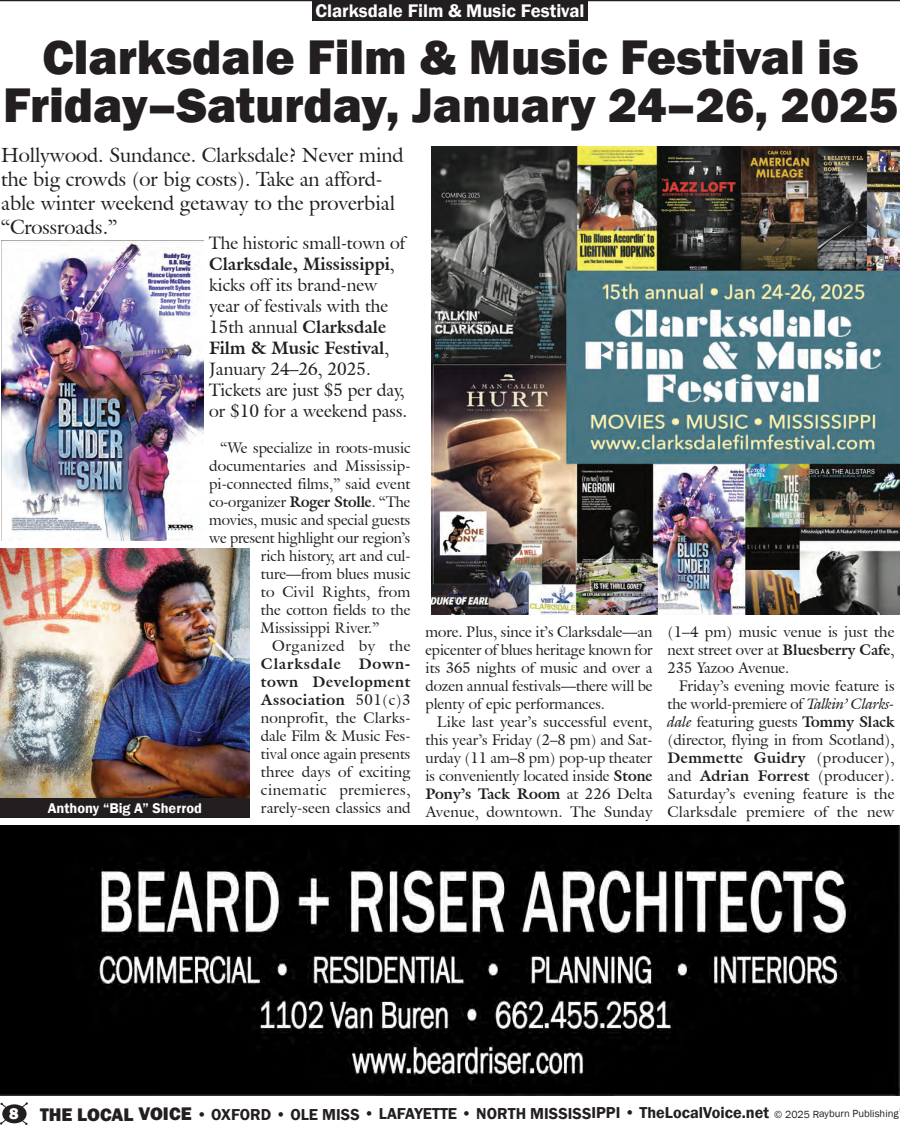
<style>
.page{position:relative;width:900px;height:1125px;background:#fff}
.page>*{position:absolute;margin:0;border:0;box-sizing:border-box;transform-origin:0 0}
.TLV_body_text{font:800 50px/47.5px "Franklin Gothic";color:#231f20;text-align:center}
.TLV_-txt-gal{font:20px/24px "Galliard IT Cby BT";color:#231f20}
.t1{font:600 18.75px "Franklin Gothic";color:#fff}
.TLV_-txt-gal-2{font:17.5px/21px "Galliard IT Cby BT";color:#231f20}
.t2{font:600 16.25px "Franklin Gothic";letter-spacing:-.005em;color:#231f20}
.Daily_Special_Day_Header{font:800 16.25px "Franklin Gothic";color:#fff}
.TLV_-txt-gal-3{font:15px/18px "Galliard IT Cby BT";color:#231f20;text-align:justify}
.t3{font:600 14.5px "Franklin Gothic";color:#fff}
.s1{font-weight:700}
.s2{font-style:italic}
.s3{font-weight:800;font-size:18.75px}
.s4{font-weight:400;font-size:10.62px}
</style>
<div class="page">
<div style="left:312px;top:0;width:276px;height:20px;background:#231f20"></div>
<hr style="left:0;top:0;width:900px;height:1px;background:#231f20">
<img style="left:0;top:825px;width:900px;height:270px">
<svg style="left:0;top:1102px;width:28px;height:23px"></svg>
<div style="left:2px;top:1104px;width:25px;height:19px;background:#231f20;border-radius:50%"></div>
<img style="left:432px;top:147px;width:468px;height:468px">
<img style="left:0;top:549px;width:250px;height:250px">
<div style="left:0;top:799px;width:250px;height:19px;background:#231f20"></div>
<img style="left:1px;top:241px;width:203px;height:299px">
<p class="t1" style="left:315px;top:-1px;width:271px">Clarksdale Film &amp; Music Festival</p>
<p class="TLV_body_text" style="left:3px;top:34px;width:896px">Clarksdale Film &amp; Music Festival is<br>Friday–Saturday, January 24–26, 2025</p>
<p class="TLV_-txt-gal" style="left:1px;top:143px;width:404px">Hollywood. Sundance. Clarksdale? Never mind the big crowds (or big costs). Take an afford&shy;able winter weekend getaway to the proverbial “Crossroads.”</p>
<p class="TLV_-txt-gal-2" style="left:209px;top:232px;width:200px">The historic small-town of<br><span class="s1">Clarksdale, Mississippi</span>, kicks off its brand-new year of festivals with the<br>15th annual <span class="s1">Clarksdale<br>Film &amp; Music Festival</span>,<br>January 24–26, 2025.<br>Tickets are just $5 per day, or $10 for a weekend pass.</p>
<p class="TLV_-txt-gal-3" style="left:220px;top:439px;width:192px">“We specialize in roots-music</p>
<p class="TLV_-txt-gal-3" style="left:209px;top:457px;width:203px">documentaries and Mississip-</p>
<p class="TLV_-txt-gal-3" style="left:209px;top:475px;width:203px">pi-connected films,” said event</p>
<p class="TLV_-txt-gal-3" style="left:209px;top:493px;width:203px">co-organizer <span class="s1">Roger Stolle</span>. “The</p>
<p class="TLV_-txt-gal-3" style="left:209px;top:511px;width:203px">movies, music and special guests</p>
<p class="TLV_-txt-gal-3" style="left:209px;top:529px;width:203px">we present highlight our region’s</p>
<p class="TLV_-txt-gal-3" style="left:261px;top:547px;width:151px">rich history, art and cul-</p>
<p class="TLV_-txt-gal-3" style="left:261px;top:565px;width:151px">ture—from blues music</p>
<p class="TLV_-txt-gal-3" style="left:261px;top:583px;width:151px">to Civil Rights, from</p>
<p class="TLV_-txt-gal-3" style="left:261px;top:601px;width:151px">the cotton fields to the</p>
<p class="TLV_-txt-gal-3" style="left:261px;top:619px;width:120px">Mississippi River.”</p>
<p class="TLV_-txt-gal-3" style="left:261px;top:637px;width:151px;text-indent:11px">Organized by the <span class="s1">Clarksdale Down&shy;town Development Association</span> 501(c)3 nonprofit, the Clarks&shy;dale Film &amp; Music Fes&shy;tival once again presents three days of exciting cinematic premieres, rarely-seen classics and</p>
<p class="t3" style="left:48px;top:800px;width:156px">Anthony “Big A” Sherrod</p>
<p class="TLV_-txt-gal-3" style="left:426px;top:623px;width:229px">more. Plus, since it’s Clarksdale—an epicenter of blues heritage known for its 365 nights of music and over a dozen annual festivals—there will be plenty of epic performances.</p>
<p class="TLV_-txt-gal-3" style="left:426px;top:713px;width:229px;text-indent:11px">Like last year’s successful event, this year’s Friday (2–8 pm) and Sat&shy;urday (11 am–8 pm) pop-up theater is conveniently located inside <span class="s1">Stone Pony’s Tack Room</span> at 226 Delta Avenue, downtown. The Sunday</p>
<p class="TLV_-txt-gal-3" style="left:668px;top:623px;width:229px">(1–4 pm) music venue is just the next street over at <span class="s1">Bluesberry Cafe</span>, 235 Yazoo Avenue.</p>
<p class="TLV_-txt-gal-3" style="left:668px;top:677px;width:229px;text-indent:11px">Friday’s evening movie feature is the world-premiere of <span class="s2">Talkin’ Clarks&shy;dale</span> featuring guests <span class="s1">Tommy Slack </span>(director, flying in from Scotland), <span class="s1">Demmette Guidry</span> (producer), and <span class="s1">Adrian Forrest</span> (producer).<br>Saturday’s evening feature is the Clarksdale premiere of the new</p>
<p class="Daily_Special_Day_Header" style="left:9px;top:1103px;width:11px">8</p>
<p class="t2" style="left:40px;top:1103px;width:860px"><span class="s3">THE LOCAL VOICE</span> • OXFORD • OLE MISS • LAFAYETTE • NORTH MISSISSIPPI • TheLocalVoice.net <span class="s4">© 2025 Rayburn Publishing</span></p>
</div>
